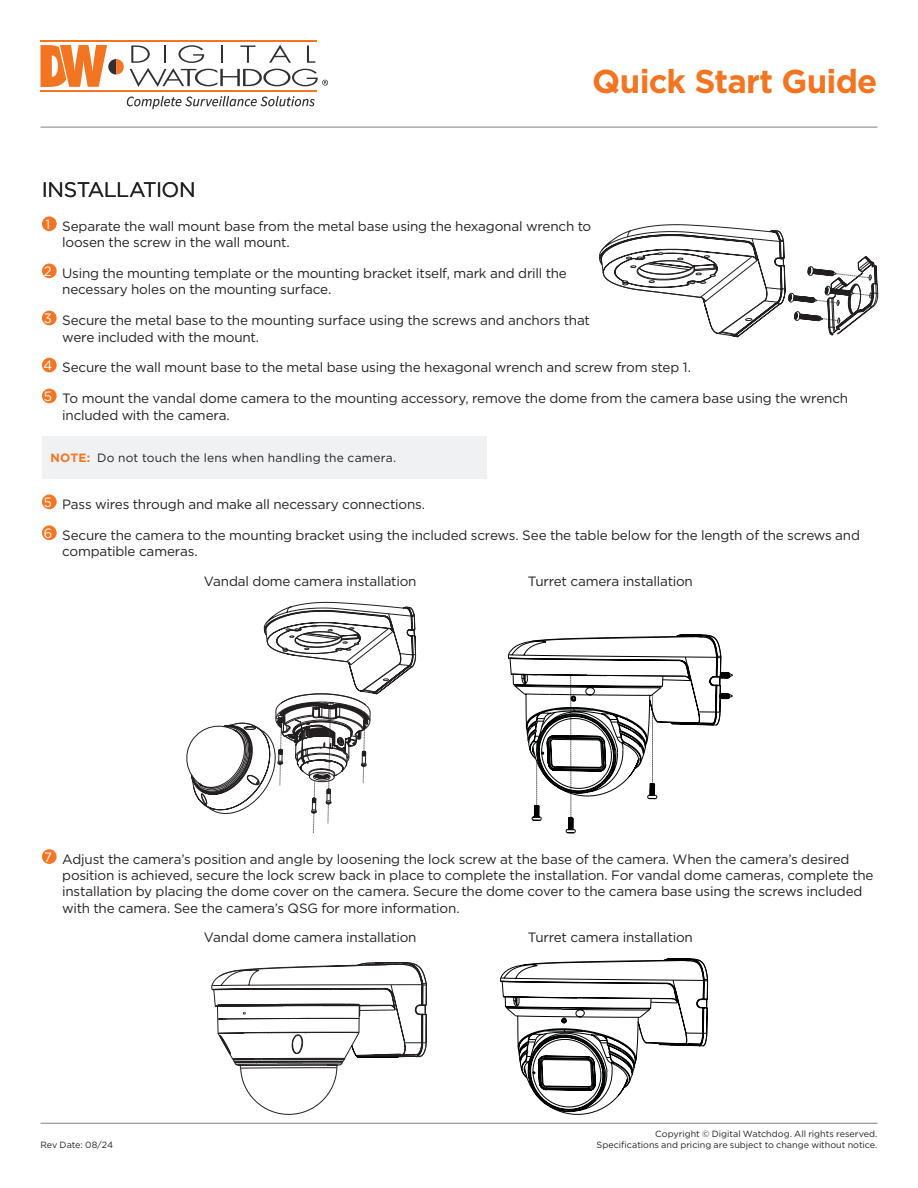
<style>
.page{position:relative;width:918px;height:1188px;background:#fff}
.page>*{position:absolute;margin:0;border:0;box-sizing:border-box;transform-origin:0 0}
.t1{font:700 33px "Gotham";letter-spacing:-.025em;color:#f47521}
.t2{font:21px "Gotham";letter-spacing:-.025em;color:#231f20}
.t3{font:13.5px/16.2px "Gotham";letter-spacing:-.015em;color:#231f20}
.t4{font:13.5px "Gotham";color:#fff}
.t5{font:12px "Gotham";letter-spacing:.02em;color:#231f20}
.t6{font:9px/10.8px "Gotham";color:#231f20;text-align:right}
.s1{font-weight:700;color:#f47521}
</style>
<div class="page">
<hr style="left:40px;top:127px;width:837px;height:1px;background:#808285">
<svg style="left:127px;top:96px;width:188px;height:13px"></svg>
<svg style="left:41px;top:45px;width:83px;height:42px"></svg>
<hr style="left:40px;top:90px;width:277px;height:2px;background:#f47521">
<hr style="left:40px;top:40px;width:277px;height:2px;background:#f47521">
<svg style="left:130px;top:45px;width:198px;height:42px"></svg>
<hr style="left:40px;top:1123px;width:838px;height:1px;background:#808285">
<div style="left:42px;top:216px;width:15px;height:15px;background:#f57523;border-radius:50%"></div>
<div style="left:42px;top:264px;width:15px;height:14px;background:#f57523;border-radius:50%"></div>
<div style="left:42px;top:311px;width:15px;height:14px;background:#f57523;border-radius:50%"></div>
<div style="left:42px;top:358px;width:15px;height:14px;background:#f57523;border-radius:50%"></div>
<div style="left:42px;top:389px;width:15px;height:14px;background:#f57523;border-radius:50%"></div>
<div style="left:42px;top:436px;width:445px;height:42px;background:#f0f1f2"></div>
<div style="left:42px;top:495px;width:15px;height:14px;background:#f57523;border-radius:50%"></div>
<div style="left:42px;top:525px;width:15px;height:15px;background:#f57523;border-radius:50%"></div>
<svg style="left:186px;top:602px;width:230px;height:231px"></svg>
<svg style="left:508px;top:634px;width:225px;height:199px"></svg>
<div style="left:42px;top:849px;width:15px;height:15px;background:#f57523;border-radius:50%"></div>
<svg style="left:211px;top:962px;width:216px;height:153px"></svg>
<svg style="left:500px;top:958px;width:208px;height:157px"></svg>
<svg style="left:599px;top:224px;width:279px;height:113px"></svg>
<p class="t1" style="left:592px;top:60px;width:287px">Quick Start Guide</p>
<p class="t2" style="left:42px;top:176px;width:155px">INSTALLATION</p>
<p class="t4" style="left:46px;top:215px;width:6px">1</p>
<p class="t3" style="left:62px;top:218px;width:531px">Separate the wall mount base from the metal base using the hexagonal wrench to loosen the screw in the wall mount.</p>
<p class="t4" style="left:44px;top:262px;width:9px">2</p>
<p class="t3" style="left:62px;top:265px;width:506px">Using the mounting template or the mounting bracket itself, mark and drill the necessary holes on the mounting surface.</p>
<p class="t4" style="left:44px;top:310px;width:10px">3</p>
<p class="t3" style="left:62px;top:312px;width:529px">Secure the metal base to the mounting surface using the screws and anchors that were included with the mount.</p>
<p class="t4" style="left:44px;top:357px;width:10px">4</p>
<p class="t3" style="left:62px;top:359px;width:630px">Secure the wall mount base to the metal base using the hexagonal wrench and screw from step 1.</p>
<p class="t4" style="left:44px;top:388px;width:10px">5</p>
<p class="t3" style="left:62px;top:390px;width:787px">To mount the vandal dome camera to the mounting accessory, remove the dome from the camera base using the wrench included with the camera.</p>
<p class="t5" style="left:50px;top:450px;width:347px"><span class="s1">NOTE:</span> Do not touch the lens when handling the camera.</p>
<p class="t4" style="left:44px;top:493px;width:10px">5</p>
<p class="t3" style="left:62px;top:496px;width:365px">Pass wires through and make all necessary connections.</p>
<p class="t4" style="left:44px;top:524px;width:10px">6</p>
<p class="t3" style="left:62px;top:527px;width:799px">Secure the camera to the mounting bracket using the included screws. See the table below for the length of the screws and compatible cameras.</p>
<p class="t3" style="left:204px;top:573px;width:214px">Vandal dome camera installation</p>
<p class="t3" style="left:528px;top:573px;width:167px">Turret camera installation</p>
<p class="t4" style="left:44px;top:848px;width:9px">7</p>
<p class="t3" style="left:62px;top:851px;width:813px">Adjust the camera’s position and angle by loosening the lock screw at the base of the camera. When the camera’s desired position is achieved, secure the lock screw back in place to complete the installation. For vandal dome cameras, complete the installation by placing the dome cover on the camera. Secure the dome cover to the camera base using the screws included with the camera. See the camera’s QSG for more information.</p>
<p class="t3" style="left:204px;top:929px;width:214px">Vandal dome camera installation</p>
<p class="t3" style="left:528px;top:929px;width:167px">Turret camera installation</p>
<p class="t6" style="left:40px;top:1139px;width:74px">Rev Date: 08/24</p>
<p class="t6" style="left:597px;top:1128px;width:282px">Copyright © Digital Watchdog. All rights reserved.<br>Specifications and pricing are subject to change without notice.</p>
</div>
